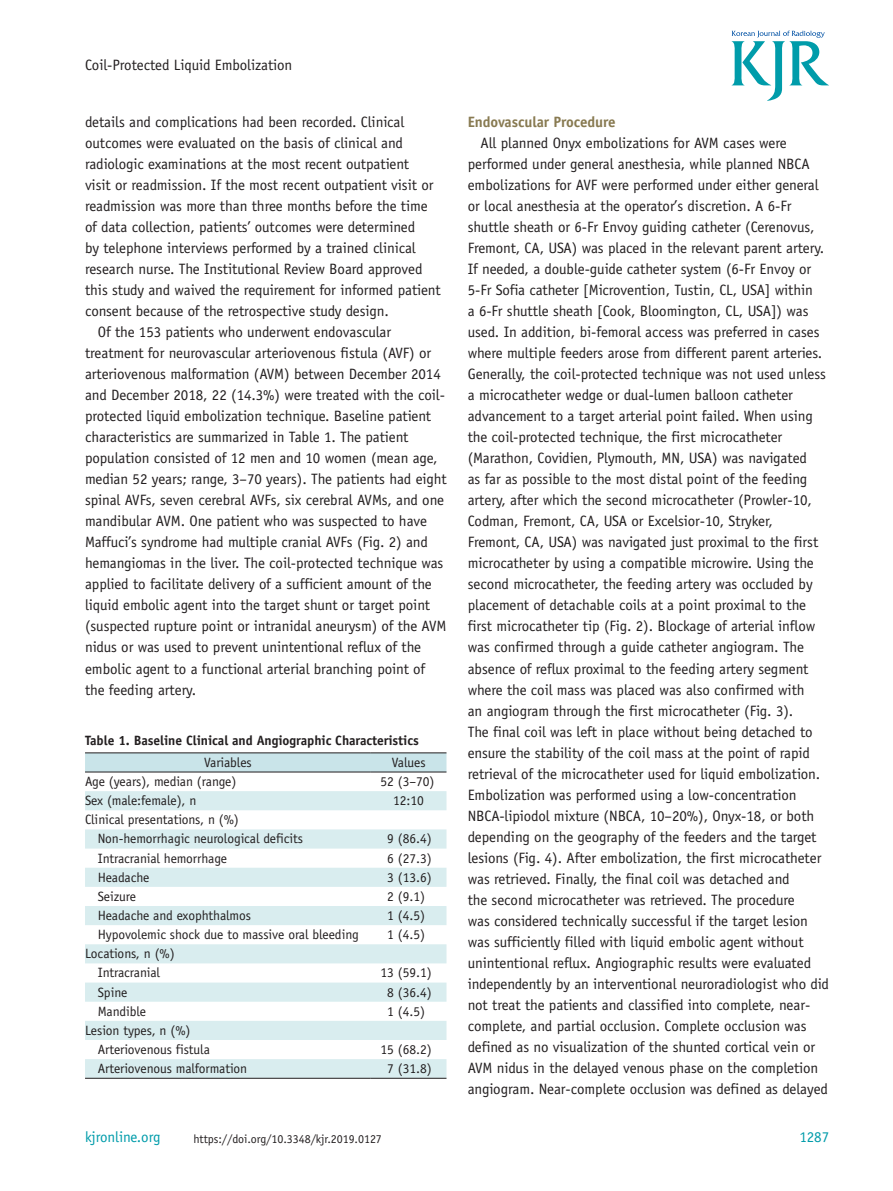
<style>
.page{position:relative;width:893px;height:1191px;background:#fff}
.page>*{position:absolute;margin:0;border:0;box-sizing:border-box;transform-origin:0 0}
.t1{font:15px/21px "Officina Sans Std";letter-spacing:-.005em;color:#231f20}
.t2{font:700 15px "Officina Sans Std";letter-spacing:-.005em;color:#887a51}
.t3{font:15px "Officina Sans Std";letter-spacing:-.005em;color:#009caa}
.t4{font:13.5px/19.2px "Officina Sans Std";letter-spacing:-.005em;color:#231f20}
.t5{font:700 13.5px "Officina Sans Std";letter-spacing:-.005em;color:#231f20}
.t6{font:12px "Officina Sans Std";letter-spacing:-.005em;color:#231f20}
</style>
<div class="page">
<svg style="left:732px;top:31px;width:97px;height:70px"></svg>
<div style="left:85px;top:753px;width:361px;height:18px;background:#c9e4e9"></div>
<svg style="left:85px;top:791px;width:361px;height:286px;fill:#d9edef"></svg>
<hr style="left:85px;top:1077px;width:286px;height:1px;background:#231f20">
<hr style="left:371px;top:1077px;width:75px;height:1px;background:#231f20">
<hr style="left:85px;top:752px;width:286px;height:1px;background:#231f20">
<hr style="left:371px;top:752px;width:75px;height:1px;background:#231f20">
<hr style="left:85px;top:771px;width:286px;height:1px;background:#231f20">
<hr style="left:371px;top:771px;width:75px;height:1px;background:#231f20">
<p class="t1" style="left:85px;top:54px;width:209px">Coil-Protected Liquid Embolization</p>
<p class="t1" style="left:85px;top:112px;width:321px">details and complications had been recorded. Clinical</p>
<p class="t1" style="left:85px;top:133px;width:319px">outcomes were evaluated on the basis of clinical and</p>
<p class="t1" style="left:85px;top:154px;width:326px">radiologic examinations at the most recent outpatient</p>
<p class="t1" style="left:85px;top:175px;width:350px">visit or readmission. If the most recent outpatient visit or</p>
<p class="t1" style="left:85px;top:196px;width:344px">readmission was more than three months before the time</p>
<p class="t1" style="left:85px;top:217px;width:332px">of data collection, patients’ outcomes were determined</p>
<p class="t1" style="left:85px;top:238px;width:332px">by telephone interviews performed by a trained clinical</p>
<p class="t1" style="left:85px;top:259px;width:339px">research nurse. The Institutional Review Board approved</p>
<p class="t1" style="left:85px;top:280px;width:357px">this study and waived the requirement for informed patient</p>
<p class="t1" style="left:85px;top:301px;width:305px">consent because of the retrospective study design.</p>
<p class="t1" style="left:98px;top:322px;width:295px">Of the 153 patients who underwent endovascular</p>
<p class="t1" style="left:85px;top:343px;width:348px">treatment for neurovascular arteriovenous fistula (AVF) or</p>
<p class="t1" style="left:85px;top:364px;width:357px">arteriovenous malformation (AVM) between December 2014</p>
<p class="t1" style="left:85px;top:385px;width:362px">and December 2018, 22 (14.3%) were treated with the coil-</p>
<p class="t1" style="left:85px;top:406px;width:348px">protected liquid embolization technique. Baseline patient</p>
<p class="t1" style="left:85px;top:427px;width:325px">characteristics are summarized in Table 1. The patient</p>
<p class="t1" style="left:85px;top:448px;width:354px">population consisted of 12 men and 10 women (mean age,</p>
<p class="t1" style="left:85px;top:469px;width:363px">median 52 years; range, 3–70 years). The patients had eight</p>
<p class="t1" style="left:85px;top:490px;width:361px">spinal AVFs, seven cerebral AVFs, six cerebral AVMs, and one</p>
<p class="t1" style="left:85px;top:511px;width:344px">mandibular AVM. One patient who was suspected to have</p>
<p class="t1" style="left:85px;top:532px;width:344px">Maffuci’s syndrome had multiple cranial AVFs (Fig. 2) and</p>
<p class="t1" style="left:85px;top:553px;width:360px">hemangiomas in the liver. The coil-protected technique was</p>
<p class="t1" style="left:85px;top:574px;width:348px">applied to facilitate delivery of a sufficient amount of the</p>
<p class="t1" style="left:85px;top:595px;width:347px">liquid embolic agent into the target shunt or target point</p>
<p class="t1" style="left:85px;top:616px;width:363px">(suspected rupture point or intranidal aneurysm) of the AVM</p>
<p class="t1" style="left:85px;top:637px;width:338px">nidus or was used to prevent unintentional reflux of the</p>
<p class="t1" style="left:85px;top:658px;width:342px">embolic agent to a functional arterial branching point of</p>
<p class="t1" style="left:85px;top:679px;width:113px">the feeding artery.</p>
<p class="t5" style="left:85px;top:732px;width:335px">Table 1. Baseline Clinical and Angiographic Characteristics</p>
<p class="t4" style="left:204px;top:752px;width:49px">Variables</p>
<p class="t4" style="left:392px;top:752px;width:35px">Values</p>
<p class="t4" style="left:85px;top:772px;width:153px">Age (years), median (range)</p>
<p class="t4" style="left:380px;top:772px;width:55px">52 (3–70)</p>
<p class="t4" style="left:85px;top:791px;width:113px">Sex (male:female), n</p>
<p class="t4" style="left:393px;top:791px;width:32px">12:10</p>
<p class="t4" style="left:98px;top:810px;width:207px;text-indent:-13px">Clinical presentations, n (%)<br>Non-hemorrhagic neurological deficits</p>
<p class="t4" style="left:387px;top:829px;width:46px">9 (86.4)</p>
<p class="t4" style="left:98px;top:848px;width:131px">Intracranial hemorrhage</p>
<p class="t4" style="left:387px;top:848px;width:46px">6 (27.3)</p>
<p class="t4" style="left:98px;top:867px;width:53px">Headache</p>
<p class="t4" style="left:387px;top:867px;width:46px">3 (13.6)</p>
<p class="t4" style="left:98px;top:886px;width:40px">Seizure</p>
<p class="t4" style="left:387px;top:886px;width:39px">2 (9.1)</p>
<p class="t4" style="left:98px;top:906px;width:155px">Headache and exophthalmos</p>
<p class="t4" style="left:387px;top:906px;width:39px">1 (4.5)</p>
<p class="t4" style="left:98px;top:925px;width:262px">Hypovolemic shock due to massive oral bleeding</p>
<p class="t4" style="left:387px;top:925px;width:39px">1 (4.5)</p>
<p class="t4" style="left:85px;top:944px;width:91px;text-align:center">Locations, n (%)<br>Intracranial</p>
<p class="t4" style="left:380px;top:963px;width:53px">13 (59.1)</p>
<p class="t4" style="left:98px;top:982px;width:31px">Spine</p>
<p class="t4" style="left:387px;top:982px;width:46px">8 (36.4)</p>
<p class="t4" style="left:98px;top:1001px;width:50px">Mandible</p>
<p class="t4" style="left:387px;top:1001px;width:39px">1 (4.5)</p>
<p class="t4" style="left:98px;top:1020px;width:114px;text-indent:-13px">Lesion types, n (%)<br>Arteriovenous fistula</p>
<p class="t4" style="left:380px;top:1039px;width:53px">15 (68.2)</p>
<p class="t4" style="left:98px;top:1058px;width:151px">Arteriovenous malformation</p>
<p class="t4" style="left:387px;top:1058px;width:46px">7 (31.8)</p>
<p class="t3" style="left:85px;top:1128px;width:77px">kjronline.org</p>
<p class="t6" style="left:194px;top:1132px;width:190px">https://doi.org/10.3348/kjr.2019.0127</p>
<p class="t2" style="left:468px;top:113px;width:149px">Endovascular Procedure</p>
<p class="t1" style="left:468px;top:133px;width:363px;text-indent:13px">All planned Onyx embolizations for AVM cases were performed under general anesthesia, while planned NBCA embolizations for AVF were performed under either general or local anesthesia at the operator’s discretion. A 6-Fr shuttle sheath or 6-Fr Envoy guiding catheter (Cerenovus, Fremont, CA, USA) was placed in the relevant parent artery.<br>If needed, a double-guide catheter system (6-Fr Envoy or 5-Fr Sofia catheter [Microvention, Tustin, CL, USA] within<br>a 6-Fr shuttle sheath [Cook, Bloomington, CL, USA]) was used. In addition, bi-femoral access was preferred in cases where multiple feeders arose from different parent arteries.<br>Generally, the coil-protected technique was not used unless a microcatheter wedge or dual-lumen balloon catheter advancement to a target arterial point failed. When using the coil-protected technique, the first microcatheter (Marathon, Covidien, Plymouth, MN, USA) was navigated<br>as far as possible to the most distal point of the feeding artery, after which the second microcatheter (Prowler-10, Codman, Fremont, CA, USA or Excelsior-10, Stryker, Fremont, CA, USA) was navigated just proximal to the first microcatheter by using a compatible microwire. Using the second microcatheter, the feeding artery was occluded by placement of detachable coils at a point proximal to the first microcatheter tip (Fig. 2). Blockage of arterial inflow was confirmed through a guide catheter angiogram. The absence of reflux proximal to the feeding artery segment where the coil mass was placed was also confirmed with<br>an angiogram through the first microcatheter (Fig. 3).<br>The final coil was left in place without being detached to ensure the stability of the coil mass at the point of rapid retrieval of the microcatheter used for liquid embolization.<br>Embolization was performed using a low-concentration NBCA-lipiodol mixture (NBCA, 10–20%), Onyx-18, or both depending on the geography of the feeders and the target lesions (Fig. 4). After embolization, the first microcatheter was retrieved. Finally, the final coil was detached and<br>the second microcatheter was retrieved. The procedure<br>was considered technically successful if the target lesion was sufficiently filled with liquid embolic agent without unintentional reflux. Angiographic results were evaluated independently by an interventional neuroradiologist who did not treat the patients and classified into complete, near&shy;complete, and partial occlusion. Complete occlusion was defined as no visualization of the shunted cortical vein or AVM nidus in the delayed venous phase on the completion angiogram. Near-complete occlusion was defined as delayed</p>
<p class="t3" style="left:799px;top:1128px;width:31px">1287</p>
</div>
